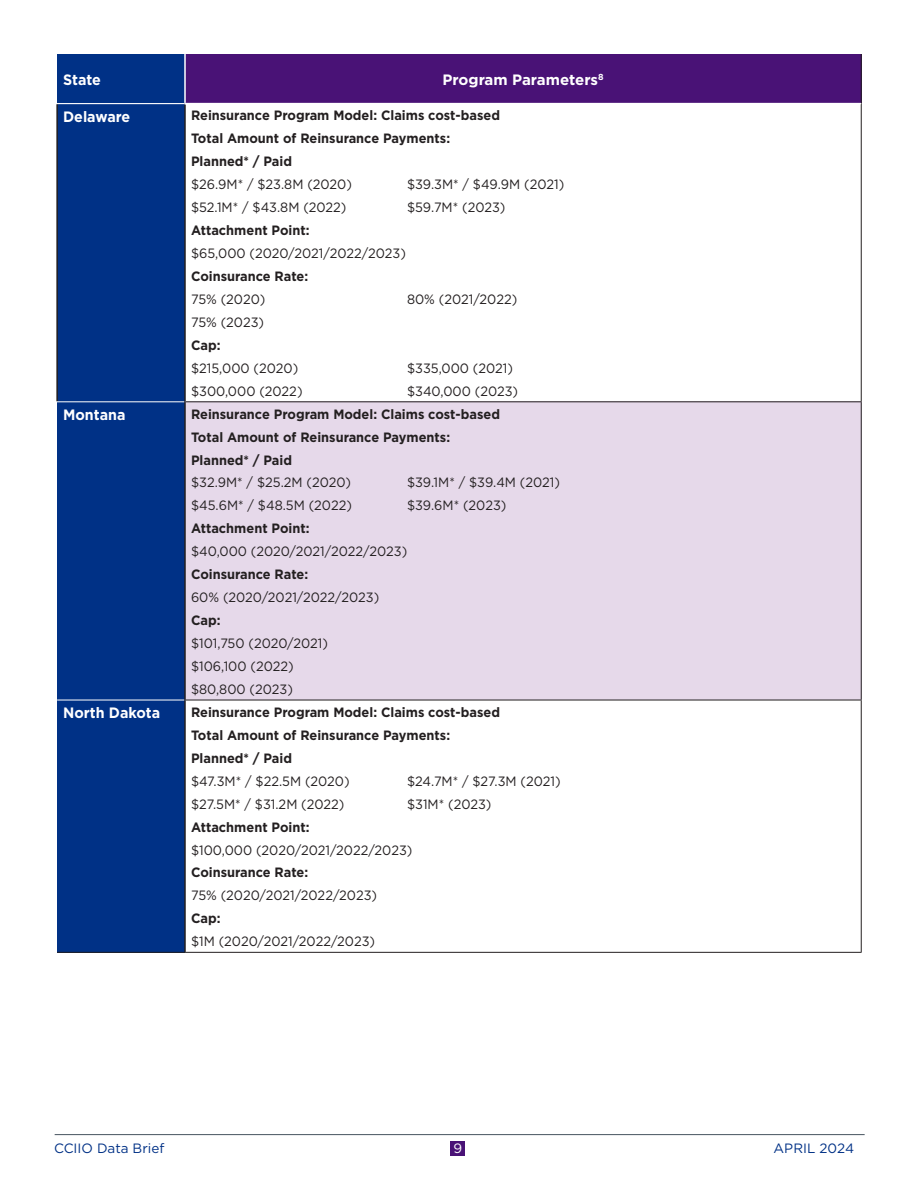
<style>
.page{position:relative;width:918px;height:1188px;background:#fff}
.page>*{position:absolute;margin:0;border:0;box-sizing:border-box;transform-origin:0 0}
.t1{font:700 15px "Gotham";color:#fff;scale:.95 1}
.t2{font:700 15px "Gotham";color:#fff}
.t3{font:13.5px "Gotham";color:#231f20;scale:.95 1}
.t4{font:700 13.5px "Gotham";color:#231f20;scale:.95 1}
.t5{font:13.5px "Gotham";color:#003186}
.t6{font:13.5px "Gotham";color:#fff}
</style>
<div class="page">
<div style="left:450px;top:1142px;width:15px;height:14px;background:#491276"></div>
<hr style="left:55px;top:1134px;width:810px;height:1px;background:#5a6670">
<div style="left:57px;top:54px;width:128px;height:50px;background:#003186"></div>
<div style="left:57px;top:104px;width:128px;height:298px;background:#003186"></div>
<div style="left:57px;top:402px;width:128px;height:298px;background:#003186"></div>
<div style="left:57px;top:700px;width:128px;height:252px;background:#003186"></div>
<div style="left:185px;top:54px;width:676px;height:50px;background:#491276"></div>
<div style="left:185px;top:402px;width:676px;height:298px;background:#e6d9ea"></div>
<hr style="left:861px;top:104px;width:1px;height:297px;background:#231f20">
<hr style="left:861px;top:402px;width:1px;height:298px;background:#231f20">
<hr style="left:861px;top:700px;width:1px;height:252px;background:#231f20">
<hr style="left:861px;top:54px;width:1px;height:50px;background:#231f20">
<hr style="left:56px;top:104px;width:2px;height:297px;background:#231f20">
<hr style="left:56px;top:103px;width:128px;height:1px;background:#fff">
<hr style="left:184px;top:104px;width:2px;height:298px;background:#231f20">
<hr style="left:184px;top:402px;width:2px;height:298px;background:#231f20">
<hr style="left:184px;top:700px;width:2px;height:252px;background:#231f20">
<hr style="left:184px;top:54px;width:2px;height:49px;background:#fff">
<hr style="left:186px;top:401px;width:676px;height:1px;background:#231f20">
<hr style="left:56px;top:401px;width:128px;height:1px;background:#fff">
<hr style="left:186px;top:700px;width:676px;height:1px;background:#231f20">
<hr style="left:185px;top:952px;width:677px;height:1px;background:#231f20">
<hr style="left:57px;top:700px;width:127px;height:1px;background:#fff">
<hr style="left:57px;top:952px;width:128px;height:1px;background:#231f20">
<hr style="left:184px;top:103px;width:677px;height:1px;background:#fff">
<p class="t1" style="left:63px;top:70px;width:41px">State</p>
<p class="t2" style="left:443px;top:70px;width:163px">Program Parameters<sup>8</sup></p>
<p class="t1" style="left:63px;top:106px;width:72px">Delaware</p>
<p class="t4" style="left:191px;top:107px;width:327px">Reinsurance Program Model: Claims cost-based</p>
<p class="t4" style="left:191px;top:130px;width:274px">Total Amount of Reinsurance Payments:</p>
<p class="t4" style="left:191px;top:153px;width:108px">Planned* / Paid</p>
<p class="t3" style="left:191px;top:176px;width:171px">$26.9M* / $23.8M (2020)</p>
<p class="t3" style="left:407px;top:176px;width:167px">$39.3M* / $49.9M (2021)</p>
<p class="t3" style="left:191px;top:199px;width:165px">$52.1M* / $43.8M (2022)</p>
<p class="t3" style="left:407px;top:199px;width:105px">$59.7M* (2023)</p>
<p class="t4" style="left:191px;top:221px;width:126px">Attachment Point:</p>
<p class="t3" style="left:191px;top:245px;width:228px">$65,000 (2020/2021/2022/2023)</p>
<p class="t4" style="left:191px;top:267px;width:125px">Coinsurance Rate:</p>
<p class="t3" style="left:191px;top:291px;width:80px">75% (2020)</p>
<p class="t3" style="left:407px;top:291px;width:118px">80% (2021/2022)</p>
<p class="t3" style="left:191px;top:314px;width:78px">75% (2023)</p>
<p class="t4" style="left:191px;top:336px;width:33px">Cap:</p>
<p class="t3" style="left:191px;top:359px;width:114px">$215,000 (2020)</p>
<p class="t3" style="left:407px;top:359px;width:113px">$335,000 (2021)</p>
<p class="t3" style="left:191px;top:382px;width:119px">$300,000 (2022)</p>
<p class="t3" style="left:407px;top:382px;width:119px">$340,000 (2023)</p>
<p class="t1" style="left:63px;top:405px;width:67px">Montana</p>
<p class="t4" style="left:191px;top:405px;width:327px">Reinsurance Program Model: Claims cost-based</p>
<p class="t4" style="left:191px;top:428px;width:274px">Total Amount of Reinsurance Payments:</p>
<p class="t4" style="left:191px;top:451px;width:108px">Planned* / Paid</p>
<p class="t3" style="left:191px;top:474px;width:170px">$32.9M* / $25.2M (2020)</p>
<p class="t3" style="left:407px;top:474px;width:163px">$39.1M* / $39.4M (2021)</p>
<p class="t3" style="left:191px;top:497px;width:171px">$45.6M* / $48.5M (2022)</p>
<p class="t3" style="left:407px;top:497px;width:106px">$39.6M* (2023)</p>
<p class="t4" style="left:191px;top:520px;width:126px">Attachment Point:</p>
<p class="t3" style="left:191px;top:543px;width:229px">$40,000 (2020/2021/2022/2023)</p>
<p class="t4" style="left:191px;top:566px;width:125px">Coinsurance Rate:</p>
<p class="t3" style="left:191px;top:589px;width:200px">60% (2020/2021/2022/2023)</p>
<p class="t4" style="left:191px;top:611px;width:33px">Cap:</p>
<p class="t3" style="left:191px;top:635px;width:146px">$101,750 (2020/2021)</p>
<p class="t3" style="left:191px;top:658px;width:110px">$106,100 (2022)</p>
<p class="t3" style="left:191px;top:681px;width:109px">$80,800 (2023)</p>
<p class="t1" style="left:63px;top:703px;width:104px">North Dakota</p>
<p class="t4" style="left:191px;top:703px;width:327px">Reinsurance Program Model: Claims cost-based</p>
<p class="t4" style="left:191px;top:726px;width:274px">Total Amount of Reinsurance Payments:</p>
<p class="t4" style="left:191px;top:749px;width:108px">Planned* / Paid</p>
<p class="t3" style="left:191px;top:772px;width:169px">$47.3M* / $22.5M (2020)</p>
<p class="t3" style="left:407px;top:772px;width:163px">$24.7M* / $27.3M (2021)</p>
<p class="t3" style="left:191px;top:795px;width:163px">$27.5M* / $31.2M (2022)</p>
<p class="t3" style="left:407px;top:795px;width:90px">$31M* (2023)</p>
<p class="t4" style="left:191px;top:818px;width:126px">Attachment Point:</p>
<p class="t3" style="left:191px;top:841px;width:235px">$100,000 (2020/2021/2022/2023)</p>
<p class="t4" style="left:191px;top:864px;width:125px">Coinsurance Rate:</p>
<p class="t3" style="left:191px;top:887px;width:197px">75% (2020/2021/2022/2023)</p>
<p class="t4" style="left:191px;top:910px;width:33px">Cap:</p>
<p class="t3" style="left:191px;top:933px;width:195px">$1M (2020/2021/2022/2023)</p>
<p class="t5" style="left:54px;top:1140px;width:112px">CCIIO Data Brief</p>
<p class="t6" style="left:453px;top:1140px;width:10px">9</p>
<p class="t5" style="left:774px;top:1140px;width:82px">APRIL 2024</p>
</div>
